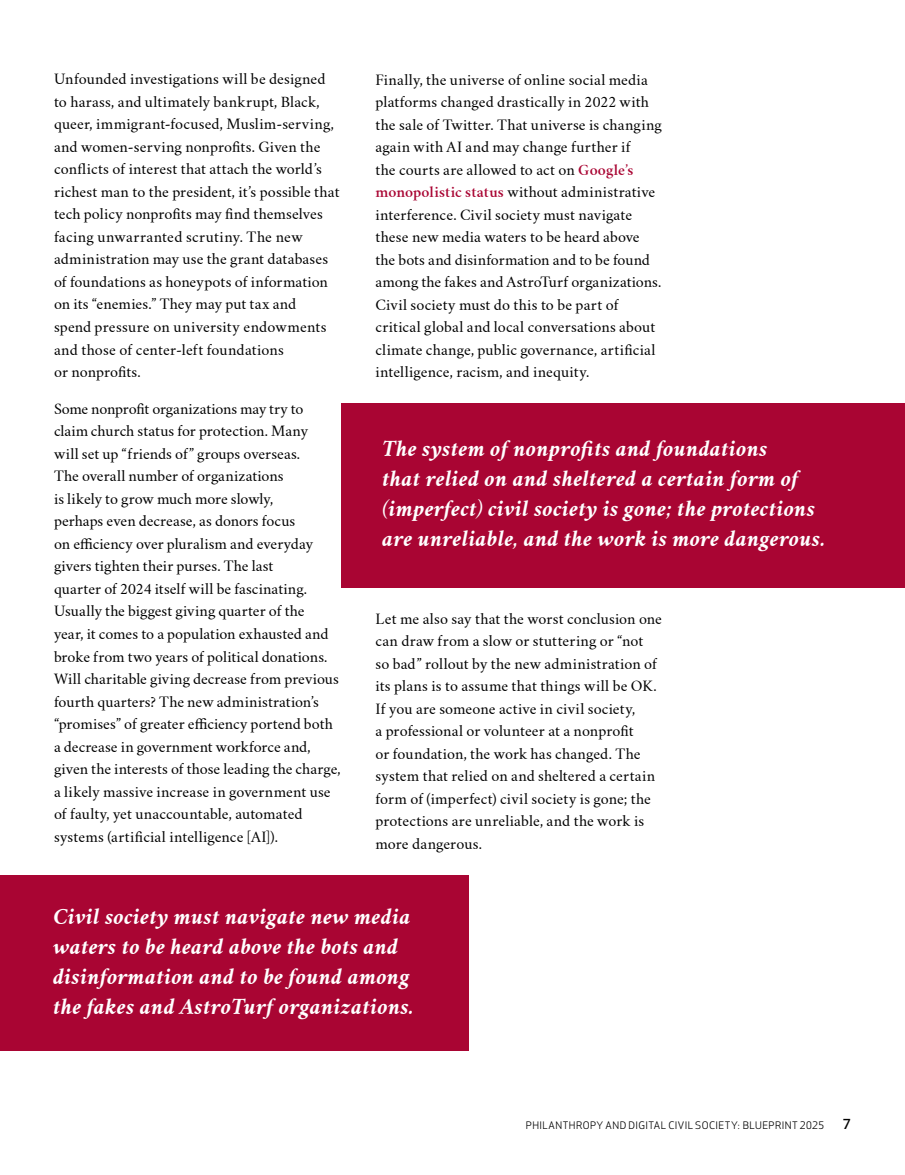
<style>
.page{position:relative;width:905px;height:1175px;background:#fff}
.page>*{position:absolute;margin:0;border:0;box-sizing:border-box;transform-origin:0 0}
.t1{font:italic 700 21px/30px "Crimson Text";letter-spacing:.01em;color:#fff}
.t2{font:13.8px/22.5px "Crimson Text";letter-spacing:.005em;color:#000}
.t3{font:500 13.5px "Apex New FCMA";color:#000}
.t4{font:10.2px "Apex New";letter-spacing:.045em;color:#000}
.s1{font-weight:600;color:#a90533}
</style>
<div class="page">
<div style="left:0;top:874px;width:469px;height:176px;background:#a90533"></div>
<div style="left:342px;top:403px;width:562px;height:184px;background:#a90533"></div>
<p class="t2" style="left:54px;top:68px;width:287px">Unfounded investigations will be designed to harass, and ultimately bankrupt, Black, queer, immigrant-focused, Muslim-serving, and women-serving nonprofits. Given the conflicts of interest that attach the world’s richest man to the president, it’s possible that tech policy nonprofits may find themselves facing unwarranted scrutiny. The new administration may use the grant databases of foundations as honeypots of information on its “enemies.” They may put tax and<br>spend pressure on university endowments and those of center-left foundations<br>or nonprofits.</p>
<p class="t2" style="left:54px;top:398px;width:288px">Some nonprofit organizations may try to claim church status for protection. Many<br>will set up “friends of” groups overseas.<br>The overall number of organizations<br>is likely to grow much more slowly,<br>perhaps even decrease, as donors focus<br>on efficiency over pluralism and everyday givers tighten their purses. The last<br>quarter of 2024 itself will be fascinating.<br>Usually the biggest giving quarter of the<br>year, it comes to a population exhausted and broke from two years of political donations.<br>Will charitable giving decrease from previous fourth quarters? The new administration’s “promises” of greater efficiency portend both a decrease in government workforce and, given the interests of those leading the charge, a likely massive increase in government use of faulty, yet unaccountable, automated systems (artificial intelligence [AI]).</p>
<p class="t2" style="left:375px;top:68px;width:288px">Finally, the universe of online social media platforms changed drastically in 2022 with the sale of Twitter. That universe is changing again with AI and may change further if<br>the courts are allowed to act on <span class="s1">Google’s monopolistic status</span> without administrative interference. Civil society must navigate these new media waters to be heard above the bots and disinformation and to be found among the fakes and AstroTurf organizations.<br>Civil society must do this to be part of critical global and local conversations about climate change, public governance, artificial intelligence, racism, and inequity.</p>
<h1 class="t1" style="left:382px;top:433px;width:444px">The system of nonprofits and foundations<br>that relied on and sheltered a certain form of (imperfect) civil society is gone; the protections are unreliable, and the work is more dangerous.</h1>
<p class="t2" style="left:375px;top:607px;width:288px">Let me also say that the worst conclusion one can draw from a slow or stuttering or “not<br>so bad” rollout by the new administration of its plans is to assume that things will be OK.<br>If you are someone active in civil society,<br>a professional or volunteer at a nonprofit<br>or foundation, the work has changed. The system that relied on and sheltered a certain form of (imperfect) civil society is gone; the protections are unreliable, and the work is more dangerous.</p>
<h1 class="t1" style="left:53px;top:902px;width:362px">Civil society must navigate new media waters to be heard above the bots and disinformation and to be found among the fakes and AstroTurf organizations.</h1>
<p class="t4" style="left:526px;top:1119px;width:300px">PHILANTHROPY AND DIGITAL CIVIL SOCIETY: BLUEPRINT 2025</p>
<p class="t3" style="left:842px;top:1116px;width:10px">7</p>
</div>
